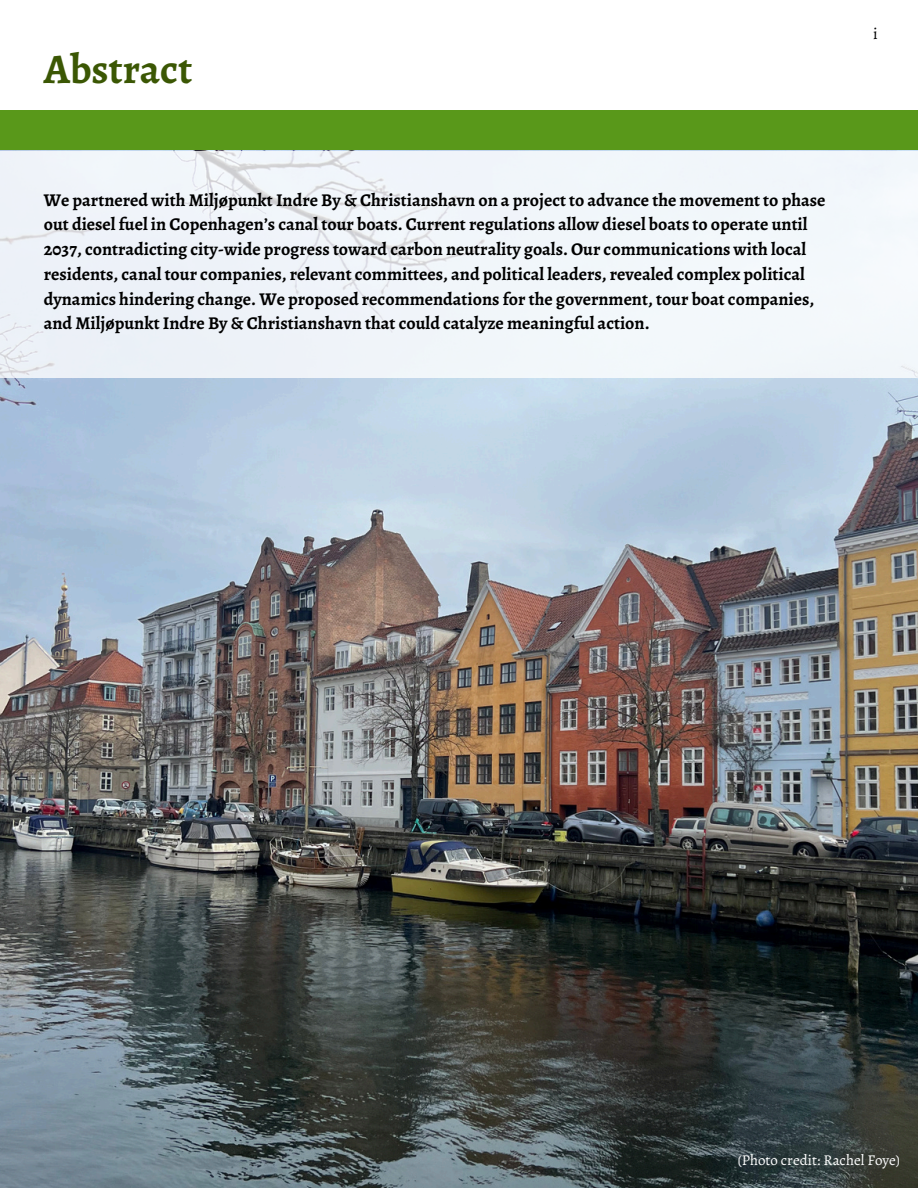
<style>
.page{position:relative;width:918px;height:1188px;background:#fff}
.page>*{position:absolute;margin:0;border:0;box-sizing:border-box;transform-origin:0 0}
.t1{font:700 42px "Alegreya";color:#3b5704}
.t2{font:700 18px/24.8px "Alegreya";color:#000}
.t3{font:16.5px "Alegreya";color:#000}
.t4{font:15px "Alegreya";color:#fff}
</style>
<div class="page">
<div style="left:0;top:111px;width:918px;height:40px;background:#59981a"></div>
<img style="left:0;top:377px;width:918px;height:811px">
<div style="left:0;top:151px;width:918px;height:226px;background:#f1f6fa"></div>
<h1 class="t1" style="left:44px;top:40px;width:150px">Abstract</h1>
<h2 class="t2" style="left:44px;top:187px;width:783px">We partnered with Miljøpunkt Indre By &amp; Christianshavn on a project to advance the movement to phase out diesel fuel in Copenhagen’s canal tour boats. Current regulations allow diesel boats to operate until 2037, contradicting city-wide progress toward carbon neutrality goals. Our communications with local residents, canal tour companies, relevant committees, and political leaders, revealed complex political dynamics hindering change. We proposed recommendations for the government, tour boat companies, and Miljøpunkt Indre By &amp; Christianshavn that could catalyze meaningful action.</h2>
<p class="t3" style="left:873px;top:22px;width:6px">i</p>
<p class="t4" style="left:738px;top:1150px;width:164px">(Photo credit: Rachel Foye)</p>
</div>
